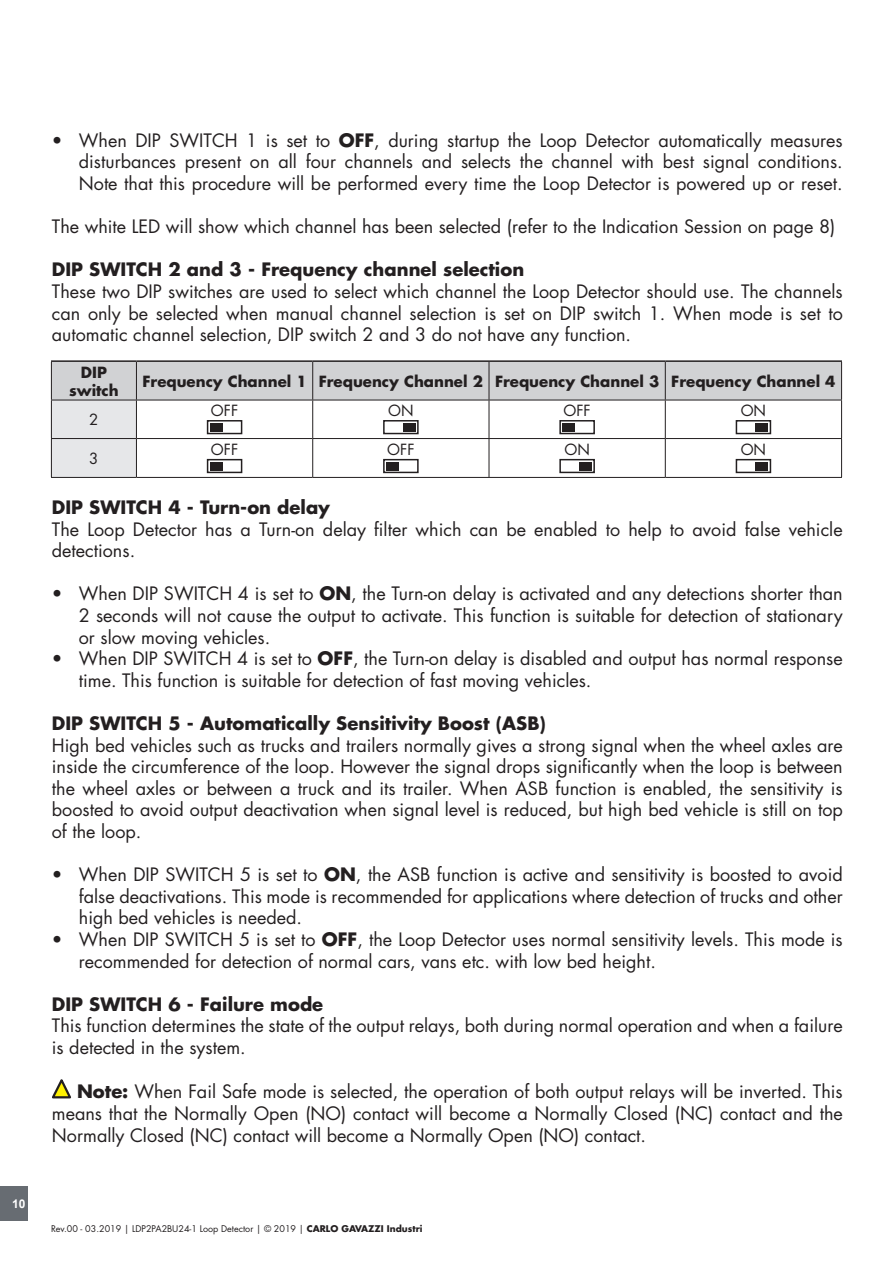
<style>
.page{position:relative;width:893px;height:1263px;background:#fff}
.page>*{position:absolute;margin:0;border:0;box-sizing:border-box;transform-origin:0 0}
.Testo{font:18px/21.6px "Futura Std";color:#231f20;text-align:justify}
.Testo-2{font:700 18px "Futura Std";color:#231f20}
.TitoloTabellaCen{font:700 15px "Futura Std";color:#231f20}
.TestoTabellaCen{font:15px "Futura Std";color:#231f20}
.TitoloTabellaFndCen{font:700 15px/18px "Futura Std";color:#231f20;text-align:center}
.TestoTabellaFndCen{font:15px "Futura Std";color:#231f20}
.t1{font:700 12px "Arial";color:#fff}
.t2{font:9px "Futura Std";color:#231f20}
.s1{font-weight:700}
</style>
<div class="page">
<div style="left:0;top:1186px;width:28px;height:34px;background:#676c72"></div>
<svg style="left:52px;top:1079px;width:19px;height:19px"></svg>
<svg style="left:52px;top:362px;width:789px;height:115px"></svg>
<hr style="left:136px;top:362px;width:1px;height:38px;background:#231f20">
<hr style="left:312px;top:362px;width:1px;height:38px;background:#231f20">
<hr style="left:489px;top:362px;width:1px;height:38px;background:#231f20">
<hr style="left:665px;top:362px;width:1px;height:38px;background:#231f20">
<hr style="left:51px;top:400px;width:85px;height:1px;background:#231f20">
<hr style="left:136px;top:400px;width:177px;height:1px;background:#231f20">
<hr style="left:136px;top:400px;width:1px;height:38px;background:#231f20">
<hr style="left:313px;top:400px;width:176px;height:1px;background:#231f20">
<hr style="left:312px;top:400px;width:1px;height:38px;background:#231f20">
<hr style="left:489px;top:400px;width:176px;height:1px;background:#231f20">
<hr style="left:489px;top:400px;width:1px;height:38px;background:#231f20">
<hr style="left:665px;top:400px;width:177px;height:1px;background:#231f20">
<hr style="left:665px;top:400px;width:1px;height:38px;background:#231f20">
<hr style="left:51px;top:438px;width:85px;height:1px;background:#231f20">
<hr style="left:136px;top:438px;width:177px;height:1px;background:#231f20">
<hr style="left:136px;top:439px;width:1px;height:38px;background:#231f20">
<hr style="left:313px;top:438px;width:176px;height:1px;background:#231f20">
<hr style="left:312px;top:439px;width:1px;height:38px;background:#231f20">
<hr style="left:489px;top:438px;width:176px;height:1px;background:#231f20">
<hr style="left:489px;top:439px;width:1px;height:38px;background:#231f20">
<hr style="left:665px;top:438px;width:177px;height:1px;background:#231f20">
<hr style="left:665px;top:439px;width:1px;height:38px;background:#231f20">
<hr style="left:51px;top:360px;width:85px;height:2px;background:#231f20">
<hr style="left:136px;top:360px;width:177px;height:2px;background:#231f20">
<hr style="left:313px;top:360px;width:176px;height:2px;background:#231f20">
<hr style="left:489px;top:360px;width:176px;height:2px;background:#231f20">
<hr style="left:665px;top:360px;width:177px;height:2px;background:#231f20">
<hr style="left:51px;top:362px;width:1px;height:38px;background:#231f20">
<hr style="left:841px;top:362px;width:1px;height:38px;background:#231f20">
<hr style="left:51px;top:400px;width:1px;height:38px;background:#231f20">
<hr style="left:841px;top:400px;width:1px;height:38px;background:#231f20">
<hr style="left:51px;top:439px;width:1px;height:38px;background:#231f20">
<hr style="left:841px;top:439px;width:1px;height:38px;background:#231f20">
<hr style="left:51px;top:477px;width:85px;height:1px;background:#231f20">
<hr style="left:136px;top:477px;width:177px;height:1px;background:#231f20">
<hr style="left:313px;top:477px;width:176px;height:1px;background:#231f20">
<hr style="left:489px;top:477px;width:176px;height:1px;background:#231f20">
<hr style="left:665px;top:477px;width:177px;height:1px;background:#231f20">
<div style="left:208px;top:421px;width:34px;height:12px;background:#fff"></div>
<div style="left:207px;top:420px;width:35px;height:14px;border:2px solid #231f20"></div>
<div style="left:210px;top:423px;width:13px;height:8px;background:#231f20"></div>
<div style="left:384px;top:421px;width:34px;height:12px;background:#fff"></div>
<div style="left:383px;top:420px;width:36px;height:14px;border:2px solid #231f20"></div>
<div style="left:403px;top:423px;width:12px;height:8px;background:#231f20"></div>
<div style="left:560px;top:421px;width:34px;height:12px;background:#fff"></div>
<div style="left:559px;top:420px;width:36px;height:14px;border:2px solid #231f20"></div>
<div style="left:562px;top:423px;width:13px;height:8px;background:#231f20"></div>
<div style="left:736px;top:421px;width:34px;height:12px;background:#fff"></div>
<div style="left:736px;top:420px;width:35px;height:14px;border:2px solid #231f20"></div>
<div style="left:755px;top:423px;width:13px;height:8px;background:#231f20"></div>
<div style="left:208px;top:460px;width:34px;height:12px;background:#fff"></div>
<div style="left:207px;top:459px;width:35px;height:14px;border:2px solid #231f20"></div>
<div style="left:210px;top:462px;width:13px;height:8px;background:#231f20"></div>
<div style="left:384px;top:460px;width:34px;height:12px;background:#fff"></div>
<div style="left:383px;top:459px;width:36px;height:14px;border:2px solid #231f20"></div>
<div style="left:386px;top:462px;width:13px;height:8px;background:#231f20"></div>
<div style="left:560px;top:460px;width:34px;height:12px;background:#fff"></div>
<div style="left:559px;top:459px;width:36px;height:14px;border:2px solid #231f20"></div>
<div style="left:579px;top:462px;width:13px;height:8px;background:#231f20"></div>
<div style="left:736px;top:460px;width:34px;height:12px;background:#fff"></div>
<div style="left:736px;top:459px;width:35px;height:14px;border:2px solid #231f20"></div>
<div style="left:755px;top:462px;width:13px;height:8px;background:#231f20"></div>
<p class="t1" style="left:12px;top:1195px;width:15px">10</p>
<p class="Testo" style="left:79px;top:129px;width:765px;text-indent:-27px">• When DIP SWITCH 1 is set to <span class="s1">OFF</span>, during startup the Loop Detector automatically measures disturbances present on all four channels and selects the channel with best signal conditions.<br>Note that this procedure will be performed every time the Loop Detector is powered up or reset.</p>
<p class="Testo" style="left:52px;top:216px;width:785px">The white LED will show which channel has been selected (refer to the Indication Session on page 8)</p>
<p class="Testo-2" style="left:52px;top:258px;width:474px">DIP SWITCH 2 and 3 - Frequency channel selection</p>
<p class="Testo" style="left:52px;top:281px;width:792px">These two DIP switches are used to select which channel the Loop Detector should use. The channels can only be selected when manual channel selection is set on DIP switch 1. When mode is set to automatic channel selection, DIP switch 2 and 3 do not have any function.</p>
<p class="TitoloTabellaFndCen" style="left:69px;top:363px;width:51px">DIP switch</p>
<p class="TitoloTabellaCen" style="left:142px;top:371px;width:166px">Frequency Channel 1</p>
<p class="TitoloTabellaCen" style="left:319px;top:371px;width:166px">Frequency Channel 2</p>
<p class="TitoloTabellaCen" style="left:495px;top:371px;width:166px">Frequency Channel 3</p>
<p class="TitoloTabellaCen" style="left:671px;top:371px;width:166px">Frequency Channel 4</p>
<p class="TestoTabellaFndCen" style="left:89px;top:410px;width:11px">2</p>
<p class="TestoTabellaCen" style="left:211px;top:401px;width:29px">OFF</p>
<p class="TestoTabellaCen" style="left:388px;top:401px;width:27px">ON</p>
<p class="TestoTabellaCen" style="left:563px;top:401px;width:29px">OFF</p>
<p class="TestoTabellaCen" style="left:741px;top:401px;width:27px">ON</p>
<p class="TestoTabellaFndCen" style="left:89px;top:449px;width:11px">3</p>
<p class="TestoTabellaCen" style="left:211px;top:440px;width:29px">OFF</p>
<p class="TestoTabellaCen" style="left:387px;top:440px;width:29px">OFF</p>
<p class="TestoTabellaCen" style="left:564px;top:440px;width:27px">ON</p>
<p class="TestoTabellaCen" style="left:741px;top:440px;width:27px">ON</p>
<p class="Testo-2" style="left:52px;top:495px;width:280px">DIP SWITCH 4 - Turn-on delay</p>
<p class="Testo" style="left:52px;top:518px;width:792px">The Loop Detector has a Turn-on delay filter which can be enabled to help to avoid false vehicle detections.</p>
<p class="Testo" style="left:79px;top:583px;width:765px;text-indent:-27px">• When DIP SWITCH 4 is set to <span class="s1">ON</span>, the Turn-on delay is activated and any detections shorter than 2 seconds will not cause the output to activate. This function is suitable for detection of stationary or slow moving vehicles.</p>
<p class="Testo" style="left:79px;top:648px;width:765px;text-indent:-27px">• When DIP SWITCH 4 is set to <span class="s1">OFF</span>, the Turn-on delay is disabled and output has normal response time. This function is suitable for detection of fast moving vehicles.</p>
<p class="Testo-2" style="left:52px;top:711px;width:495px">DIP SWITCH 5 - Automatically Sensitivity Boost (ASB)</p>
<p class="Testo" style="left:52px;top:734px;width:792px">High bed vehicles such as trucks and trailers normally gives a strong signal when the wheel axles are inside the circumference of the loop. However the signal drops significantly when the loop is between the wheel axles or between a truck and its trailer. When ASB function is enabled, the sensitivity is boosted to avoid output deactivation when signal level is reduced, but high bed vehicle is still on top of the loop.</p>
<p class="Testo" style="left:79px;top:864px;width:765px;text-indent:-27px">• When DIP SWITCH 5 is set to <span class="s1">ON</span>, the ASB function is active and sensitivity is boosted to avoid false deactivations. This mode is recommended for applications where detection of trucks and other high bed vehicles is needed.</p>
<p class="Testo" style="left:79px;top:929px;width:765px;text-indent:-27px">• When DIP SWITCH 5 is set to <span class="s1">OFF</span>, the Loop Detector uses normal sensitivity levels. This mode is recommended for detection of normal cars, vans etc. with low bed height.</p>
<p class="Testo-2" style="left:52px;top:992px;width:273px">DIP SWITCH 6 - Failure mode</p>
<p class="Testo" style="left:52px;top:1015px;width:792px">This function determines the state of the output relays, both during normal operation and when a failure is detected in the system.</p>
<p class="Testo" style="left:52px;top:1081px;width:792px;text-indent:25px"><span class="s1">Note:</span> When Fail Safe mode is selected, the operation of both output relays will be inverted. This means that the Normally Open (NO) contact will become a Normally Closed (NC) contact and the Normally Closed (NC) contact will become a Normally Open (NO) contact.</p>
<p class="t2" style="left:51px;top:1223px;width:373px">Rev.00 - 03.2019 | LDP2PA2BU24-1 Loop Detector | © 2019 | <span class="s1">CARLO GAVAZZI Industri</span></p>
</div>
